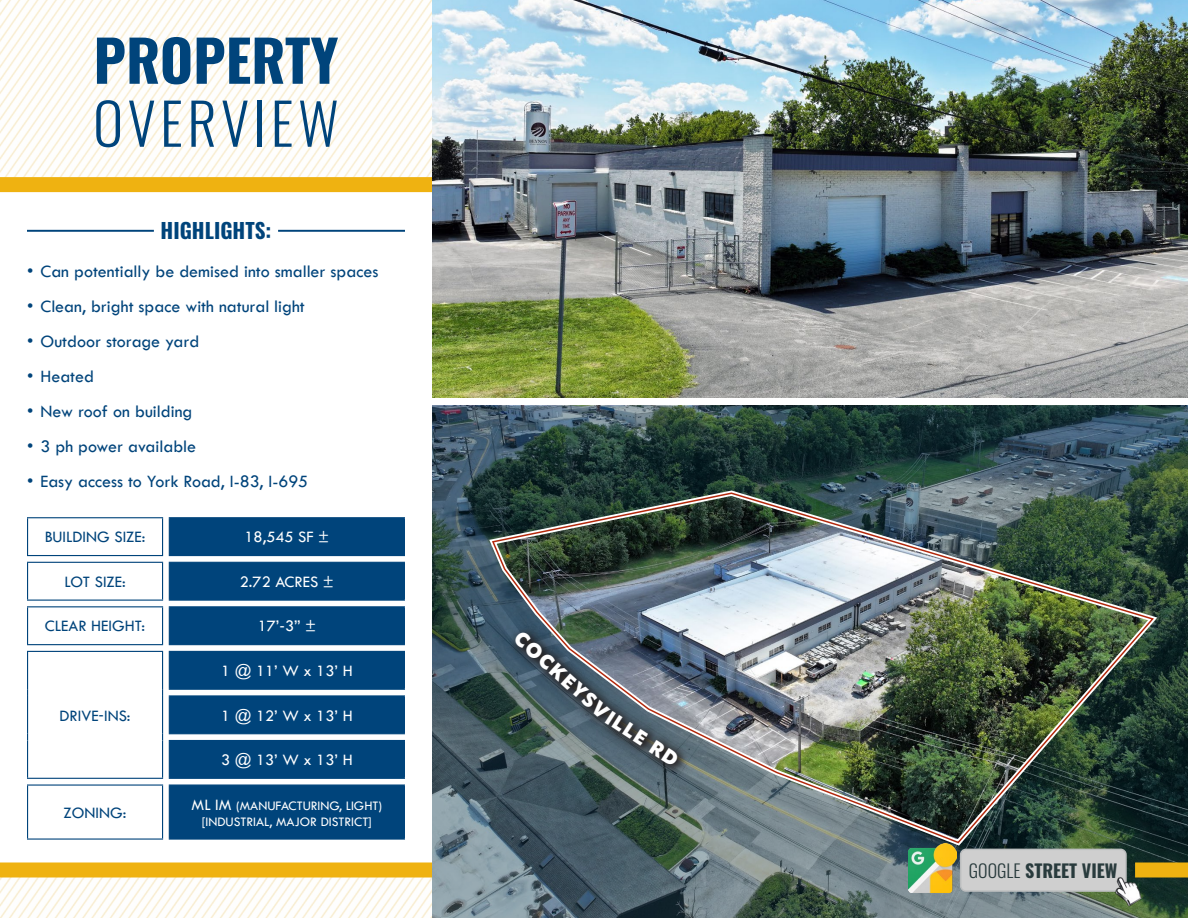
<style>
.page{position:relative;width:1188px;height:918px;background:#fff}
.page>*{position:absolute;margin:0;border:0;box-sizing:border-box;transform-origin:0 0}
.t1{font:700 57px "Oswald";color:#00447b}
.t2{font:300 57px "Oswald";letter-spacing:.08em;color:#00447b}
.t3{font:700 21px "Oswald";color:#00447b}
.t4{font:900 19.8px "Apparat";color:#fff}
.t5{font:18px "Tw Cen";color:#00447b}
.t6{font:700 18px "Oswald";color:#293b3d}
.t7{font:16.5px "Tw Cen";color:#fff}
.t8{font:16.5px "Tw Cen";color:#00447b}
.t9{font:13.5px "Tw Cen";color:#fff}
.s1{font-size:16.5px}
.s2{font-weight:300}
</style>
<div class="page">
<img style="left:0;top:0;width:432px;height:918px">
<div style="left:0;top:186px;width:1188px;height:684px;background:#fff"></div>
<svg style="left:432px;top:406px;width:756px;height:512px"></svg>
<svg style="left:486px;top:488px;width:676px;height:361px"></svg>
<img style="left:491px;top:492px;width:664px;height:352px">
<img style="left:432px;top:0;width:756px;height:398px">
<div style="left:0;top:177px;width:432px;height:15px;background:#efb211"></div>
<div style="left:0;top:862px;width:432px;height:16px;background:#efb211"></div>
<div style="left:1135px;top:862px;width:53px;height:16px;background:#efb211"></div>
<img style="left:908px;top:844px;width:49px;height:48px">
<div style="left:961px;top:849px;width:165px;height:42px;background:#cfcfcf;border-radius:5px"></div>
<div style="left:960px;top:849px;width:167px;height:43px;border:2px solid #bcbebf;border-radius:5px"></div>
<img style="left:1115px;top:877px;width:27px;height:29px">
<hr style="left:278px;top:230px;width:127px;height:2px;background:#00447b">
<hr style="left:27px;top:230px;width:127px;height:2px;background:#00447b">
<svg style="left:169px;top:518px;width:235px;height:320px;fill:#00447b"></svg>
<hr style="left:27px;top:517px;width:136px;height:1px;background:#00447b">
<hr style="left:27px;top:518px;width:1px;height:37px;background:#00447b">
<hr style="left:162px;top:518px;width:1px;height:37px;background:#00447b">
<hr style="left:169px;top:517px;width:236px;height:1px;background:#00447b">
<hr style="left:169px;top:518px;width:1px;height:37px;background:#00447b">
<hr style="left:404px;top:518px;width:1px;height:37px;background:#00447b">
<hr style="left:27px;top:555px;width:136px;height:1px;background:#00447b">
<hr style="left:169px;top:555px;width:236px;height:1px;background:#00447b">
<hr style="left:27px;top:562px;width:136px;height:1px;background:#00447b">
<hr style="left:27px;top:563px;width:1px;height:37px;background:#00447b">
<hr style="left:162px;top:563px;width:1px;height:37px;background:#00447b">
<hr style="left:169px;top:562px;width:236px;height:1px;background:#00447b">
<hr style="left:169px;top:563px;width:1px;height:37px;background:#00447b">
<hr style="left:404px;top:563px;width:1px;height:37px;background:#00447b">
<hr style="left:27px;top:600px;width:136px;height:1px;background:#00447b">
<hr style="left:169px;top:600px;width:236px;height:1px;background:#00447b">
<hr style="left:27px;top:606px;width:136px;height:1px;background:#00447b">
<hr style="left:27px;top:607px;width:1px;height:37px;background:#00447b">
<hr style="left:162px;top:607px;width:1px;height:37px;background:#00447b">
<hr style="left:169px;top:606px;width:236px;height:1px;background:#00447b">
<hr style="left:169px;top:607px;width:1px;height:37px;background:#00447b">
<hr style="left:404px;top:607px;width:1px;height:37px;background:#00447b">
<hr style="left:27px;top:644px;width:136px;height:1px;background:#00447b">
<hr style="left:169px;top:644px;width:236px;height:1px;background:#00447b">
<hr style="left:169px;top:651px;width:236px;height:1px;background:#00447b">
<hr style="left:169px;top:652px;width:1px;height:37px;background:#00447b">
<hr style="left:404px;top:652px;width:1px;height:37px;background:#00447b">
<hr style="left:169px;top:689px;width:236px;height:1px;background:#00447b">
<hr style="left:169px;top:695px;width:236px;height:2px;background:#00447b">
<hr style="left:169px;top:697px;width:1px;height:36px;background:#00447b">
<hr style="left:404px;top:697px;width:1px;height:36px;background:#00447b">
<hr style="left:169px;top:733px;width:236px;height:1px;background:#00447b">
<hr style="left:169px;top:740px;width:236px;height:1px;background:#00447b">
<hr style="left:169px;top:741px;width:1px;height:37px;background:#00447b">
<hr style="left:404px;top:741px;width:1px;height:37px;background:#00447b">
<hr style="left:169px;top:778px;width:236px;height:1px;background:#00447b">
<hr style="left:27px;top:784px;width:136px;height:2px;background:#00447b">
<hr style="left:27px;top:786px;width:1px;height:52px;background:#00447b">
<hr style="left:162px;top:786px;width:1px;height:52px;background:#00447b">
<hr style="left:169px;top:784px;width:236px;height:2px;background:#00447b">
<hr style="left:169px;top:786px;width:1px;height:52px;background:#00447b">
<hr style="left:404px;top:786px;width:1px;height:52px;background:#00447b">
<hr style="left:27px;top:838px;width:136px;height:2px;background:#00447b">
<hr style="left:169px;top:838px;width:236px;height:2px;background:#00447b">
<hr style="left:27px;top:651px;width:136px;height:1px;background:#00447b">
<hr style="left:27px;top:652px;width:1px;height:37px;background:#00447b">
<hr style="left:162px;top:652px;width:1px;height:37px;background:#00447b">
<hr style="left:27px;top:696px;width:1px;height:38px;background:#00447b">
<hr style="left:162px;top:696px;width:1px;height:38px;background:#00447b">
<hr style="left:27px;top:741px;width:1px;height:37px;background:#00447b">
<hr style="left:162px;top:741px;width:1px;height:37px;background:#00447b">
<hr style="left:27px;top:778px;width:136px;height:1px;background:#00447b">
<p class="t1" style="left:94px;top:31px;width:246px">PROPERTY</p>
<p class="t2" style="left:93px;top:73px;width:247px">OVERVIEW</p>
<p class="t3" style="left:161px;top:220px;width:112px">HIGHLIGHTS:</p>
<p class="t5" style="left:27px;top:260px;width:353px">• Can potentially be demised into smaller spaces</p>
<p class="t5" style="left:27px;top:295px;width:279px">• Clean, bright space with natural light</p>
<p class="t5" style="left:27px;top:330px;width:174px">• Outdoor storage yard</p>
<p class="t5" style="left:27px;top:365px;width:69px">• Heated</p>
<p class="t5" style="left:27px;top:400px;width:167px">• New roof on building</p>
<p class="t5" style="left:27px;top:436px;width:171px">• 3 ph power available</p>
<p class="t5" style="left:27px;top:471px;width:283px">• Easy access to York Road, I-83, I-695</p>
<p class="t8" style="left:45px;top:527px;width:102px">BUILDING SIZE:</p>
<p class="t7" style="left:245px;top:527px;width:86px">18,545 SF ±</p>
<p class="t8" style="left:64px;top:572px;width:63px">LOT SIZE:</p>
<p class="t7" style="left:240px;top:572px;width:96px">2.72 ACRES ±</p>
<p class="t8" style="left:45px;top:616px;width:102px">CLEAR HEIGHT:</p>
<p class="t7" style="left:258px;top:616px;width:60px">17’-3” ±</p>
<p class="t8" style="left:60px;top:705px;width:73px">DRIVE-INS:</p>
<p class="t8" style="left:64px;top:803px;width:64px">ZONING:</p>
<p class="t7" style="left:221px;top:661px;width:133px">1 @ 11’ W x 13’ H</p>
<p class="t7" style="left:221px;top:705px;width:133px">1 @ 12’ W x 13’ H</p>
<p class="t7" style="left:221px;top:750px;width:133px">3 @ 13’ W x 13’ H</p>
<p class="t9" style="left:192px;top:797px;width:192px"><span class="s1">ML IM</span> (MANUFACTURING, LIGHT)</p>
<p class="t9" style="left:202px;top:813px;width:172px">[INDUSTRIAL, MAJOR DISTRICT]</p>
<p class="t4" style="left:525px;top:626px;width:121px;rotate:42deg">COCKEYSV</p>
<p class="t4" style="left:614px;top:706px;width:84px;rotate:33deg">ILLE RD</p>
<p class="t6" style="left:969px;top:861px;width:150px"><span class="s2">GOOGLE</span> STREET VIEW</p>
</div>
